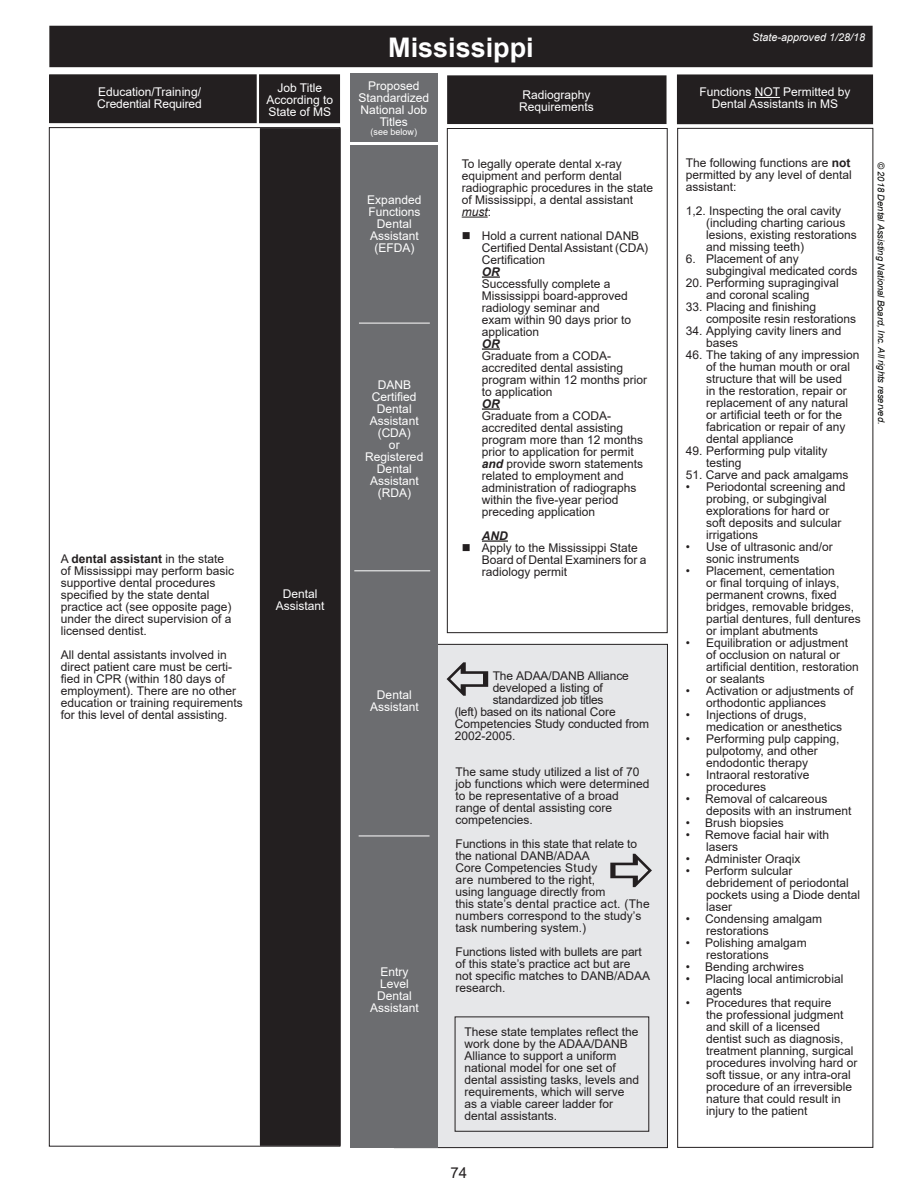
<style>
.page{position:relative;width:918px;height:1188px;background:#fff}
.page>*{position:absolute;margin:0;border:0;box-sizing:border-box;transform-origin:0 0}
.t1{font:700 27px "Arial";color:#fff}
.t2{font:15px "Arial";color:#231f20}
.t3{font:12px/12px "Arial";color:#231f20}
.t4{font:12px/12px "Arial";color:#fff;text-align:center}
.t5{font:12px "Arial";letter-spacing:-.02em;color:#231f20}
.t6{font:italic 700 12px "Arial";color:#231f20}
.t7{font:italic 10.8px "Arial";color:#fff}
.t8{font:italic 9.3px "Arial";color:#040503}
.t9{font:9px "Arial";color:#fff}
.s1{font-weight:700}
.s2{font-style:italic}
.s3{font-weight:700;font-style:italic}
</style>
<div class="page">
<div style="left:50px;top:75px;width:206px;height:47px;background:#231f20"></div>
<div style="left:49px;top:74px;width:208px;height:49px;border:2px solid #231f20"></div>
<div style="left:677px;top:128px;width:196px;height:1020px;border:1px solid #231f20"></div>
<div style="left:678px;top:75px;width:194px;height:48px;background:#231f20"></div>
<div style="left:677px;top:74px;width:196px;height:50px;border:2px solid #231f20"></div>
<div style="left:50px;top:26px;width:822px;height:40px;background:#231f20"></div>
<div style="left:49px;top:26px;width:824px;height:41px;border:2px solid #231f20"></div>
<div style="left:259px;top:128px;width:82px;height:1018px;background:#231f20"></div>
<div style="left:259px;top:127px;width:82px;height:1020px;border:1px solid #fff"></div>
<div style="left:260px;top:75px;width:79px;height:47px;background:#231f20"></div>
<div style="left:259px;top:74px;width:81px;height:49px;border:2px solid #231f20"></div>
<svg style="left:755px;top:97px;width:25px;height:1px"></svg>
<div style="left:448px;top:76px;width:218px;height:47px;background:#231f20"></div>
<div style="left:447px;top:75px;width:220px;height:49px;border:2px solid #231f20"></div>
<div style="left:447px;top:128px;width:220px;height:505px;border:1px solid #231f20"></div>
<svg style="left:462px;top:217px;width:26px;height:1px"></svg>
<svg style="left:482px;top:276px;width:18px;height:2px"></svg>
<svg style="left:482px;top:348px;width:18px;height:2px"></svg>
<svg style="left:482px;top:408px;width:18px;height:2px"></svg>
<hr style="left:482px;top:540px;width:26px;height:2px;background:#231f20">
<div style="left:394px;top:644px;width:273px;height:504px;background:#e6e7e9"></div>
<div style="left:350px;top:145px;width:88px;height:1003px;background:#6c6d70"></div>
<hr style="left:359px;top:323px;width:71px;height:1px;background:#fff">
<hr style="left:354px;top:571px;width:76px;height:1px;background:#fff">
<hr style="left:359px;top:836px;width:71px;height:1px;background:#fff">
<div style="left:350px;top:73px;width:87px;height:69px;background:#6c6d70"></div>
<p class="t4" style="left:97px;top:86px;width:106px;text-align:left">Education/Training/<br>Credential Required</p>
<p class="t4" style="left:267px;top:82px;width:68px">Job Title<br>According to<br>State of MS</p>
<p class="t3" style="left:61px;top:553px;width:175px">A <span class="s1">dental assistant</span> in the state of Mississippi may perform basic supportive dental procedures specified by the state dental practice act (see opposite page) under the direct supervision of a licensed dentist.</p>
<p class="t3" style="left:61px;top:649px;width:184px">All dental assistants involved in direct patient care must be certi&shy;fied in CPR (within 180 days of employment). There are no other education or training requirements for this level of dental assisting.</p>
<p class="t4" style="left:276px;top:588px;width:50px">Dental<br>Assistant</p>
<p class="t1" style="left:388px;top:28px;width:147px">Mississippi</p>
<p class="t4" style="left:358px;top:80px;width:72px">Proposed<br>Standardized<br>National Job<br>Titles</p>
<p class="t9" style="left:371px;top:125px;width:48px">(see below)</p>
<p class="t4" style="left:367px;top:194px;width:56px">Expanded<br>Functions<br>Dental<br>Assistant (EFDA)</p>
<p class="t4" style="left:365px;top:379px;width:60px">DANB<br>Certified<br>Dental<br>Assistant (CDA)<br>or<br>Registered<br>Dental<br>Assistant (RDA)</p>
<p class="t4" style="left:519px;top:89px;width:76px;text-align:left">Radiography<br>Requirements</p>
<p class="t3" style="left:462px;top:158px;width:193px">To legally operate dental x-ray equipment and perform dental radiographic procedures in the state of Mississippi, a dental assistant <span class="s2">must</span>:</p>
<p class="t3" style="left:482px;top:230px;width:168px;text-indent:-20px">■ Hold a current national DANB<br>Certified Dental Assistant (CDA)<br>Certification<br><span class="s3">OR<br></span>Successfully complete a<br>Mississippi board-approved radiology seminar and<br>exam within 90 days prior to application<br><span class="s3">OR<br></span>Graduate from a CODA&shy;accredited dental assisting program within 12 months prior to application<br><span class="s3">OR<br></span>Graduate from a CODA&shy;accredited dental assisting program more than 12 months prior to application for permit <span class="s3">and</span> provide sworn statements related to employment and administration of radiographs within the five-year period preceding application</p>
<p class="t6" style="left:482px;top:528px;width:27px">AND</p>
<p class="t3" style="left:482px;top:542px;width:166px;text-indent:-20px">■ Apply to the Mississippi State<br>Board of Dental Examiners for a radiology permit</p>
<p class="t4" style="left:370px;top:689px;width:50px">Dental<br>Assistant</p>
<p class="t4" style="left:370px;top:966px;width:50px">Entry<br>Level<br>Dental<br>Assistant</p>
<p class="t3" style="left:493px;top:670px;width:138px">The ADAA/DANB Alliance</p>
<p class="t3" style="left:493px;top:682px;width:112px">developed a listing of</p>
<p class="t5" style="left:493px;top:692px;width:112px">standardized job titles</p>
<p class="t3" style="left:455px;top:706px;width:162px">(left) based on its national Core</p>
<p class="t3" style="left:455px;top:718px;width:196px">Competencies Study conducted from</p>
<p class="t3" style="left:455px;top:730px;width:62px">2002-2005.</p>
<p class="t3" style="left:456px;top:766px;width:196px">The same study utilized a list of 70 job functions which were determined to be representative of a broad range of dental assisting core competencies.</p>
<p class="t3" style="left:456px;top:838px;width:196px">Functions in this state that relate to the national DANB/ADAA<br>Core Competencies Study<br>are numbered to the right,<br>using language directly from<br>this state’s dental practice act. (The numbers correspond to the study’s task numbering system.)</p>
<p class="t3" style="left:456px;top:946px;width:196px">Functions listed with bullets are part of this state’s practice act but are not specific matches to DANB/ADAA research.</p>
<p class="t3" style="left:464px;top:1025px;width:176px">These state templates reflect the work done by the ADAA/DANB<br>Alliance to support a uniform national model for one set of dental assisting tasks, levels and requirements, which will serve as a viable career ladder for dental assistants.</p>
<p class="t2" style="left:451px;top:1162px;width:18px">74</p>
<p class="t7" style="left:752px;top:31px;width:114px">State-approved 1/28/18</p>
<p class="t4" style="left:699px;top:86px;width:153px">Functions NOT Permitted by<br>Dental Assistants in MS</p>
<p class="t3" style="left:686px;top:157px;width:168px;text-align:justify">The following functions are <span class="s1">not </span>permitted by any level of dental assistant:</p>
<p class="t3" style="left:706px;top:205px;width:152px;text-indent:-20px">1,2. Inspecting the oral cavity (including charting carious lesions, existing restorations and missing teeth)</p>
<p class="t3" style="left:706px;top:253px;width:153px;text-indent:-20px">6. Placement of any subgingival medicated cords</p>
<p class="t3" style="left:706px;top:277px;width:134px;text-indent:-20px">20. Performing supragingival and coronal scaling</p>
<p class="t3" style="left:706px;top:301px;width:152px;text-indent:-20px">33. Placing and finishing composite resin restorations</p>
<p class="t3" style="left:706px;top:325px;width:137px;text-indent:-20px">34. Applying cavity liners and bases</p>
<p class="t3" style="left:706px;top:349px;width:155px;text-indent:-20px">46. The taking of any impression of the human mouth or oral structure that will be used<br>in the restoration, repair or replacement of any natural or artificial teeth or for the fabrication or repair of any dental appliance</p>
<p class="t3" style="left:706px;top:445px;width:123px;text-indent:-20px">49. Performing pulp vitality testing</p>
<p class="t3" style="left:686px;top:469px;width:164px">51. Carve and pack amalgams</p>
<p class="t3" style="left:706px;top:481px;width:141px;text-indent:-20px">• Periodontal screening and probing, or subgingival explorations for hard or soft deposits and sulcular irrigations</p>
<p class="t3" style="left:706px;top:541px;width:128px;text-indent:-20px">• Use of ultrasonic and/or sonic instruments</p>
<p class="t3" style="left:706px;top:565px;width:156px;text-indent:-20px">• Placement, cementation<br>or final torquing of inlays, permanent crowns, fixed bridges, removable bridges, partial dentures, full dentures or implant abutments</p>
<p class="t3" style="left:706px;top:637px;width:154px;text-indent:-20px">• Equilibration or adjustment of occlusion on natural or artificial dentition, restoration or sealants</p>
<p class="t3" style="left:686px;top:685px;width:169px;text-align:center">• Activation or adjustments of orthodontic appliances</p>
<p class="t3" style="left:706px;top:709px;width:138px;text-indent:-20px">• Injections of drugs, medication or anesthetics</p>
<p class="t3" style="left:706px;top:733px;width:135px;text-indent:-20px">• Performing pulp capping, pulpotomy, and other endodontic therapy</p>
<p class="t3" style="left:706px;top:769px;width:105px;text-indent:-20px">• Intraoral restorative procedures</p>
<p class="t3" style="left:706px;top:793px;width:147px;text-indent:-20px">• Removal of calcareous deposits with an instrument</p>
<p class="t3" style="left:686px;top:817px;width:100px">• Brush biopsies</p>
<p class="t3" style="left:706px;top:829px;width:125px;text-indent:-20px">• Remove facial hair with lasers</p>
<p class="t3" style="left:686px;top:853px;width:116px">• Administer Oraqix</p>
<p class="t3" style="left:706px;top:865px;width:156px;text-indent:-20px">• Perform sulcular debridement of periodontal pockets using a Diode dental laser</p>
<p class="t3" style="left:706px;top:913px;width:117px;text-indent:-20px">• Condensing amalgam restorations</p>
<p class="t3" style="left:706px;top:937px;width:102px;text-indent:-20px">• Polishing amalgam restorations</p>
<p class="t3" style="left:686px;top:961px;width:120px">• Bending archwires</p>
<p class="t3" style="left:706px;top:973px;width:139px;text-indent:-20px">• Placing local antimicrobial agents</p>
<p class="t3" style="left:706px;top:997px;width:153px;text-indent:-20px">• Procedures that require<br>the professional judgment and skill of a licensed dentist such as diagnosis, treatment planning, surgical procedures involving hard or soft tissue, or any intra-oral procedure of an irreversible nature that could result in injury to the patient</p>
<p class="t8" style="left:887px;top:162px;width:264px;rotate:90deg">© 2018 Dental Assisting National Board, Inc. All rights reserved.</p>
</div>
